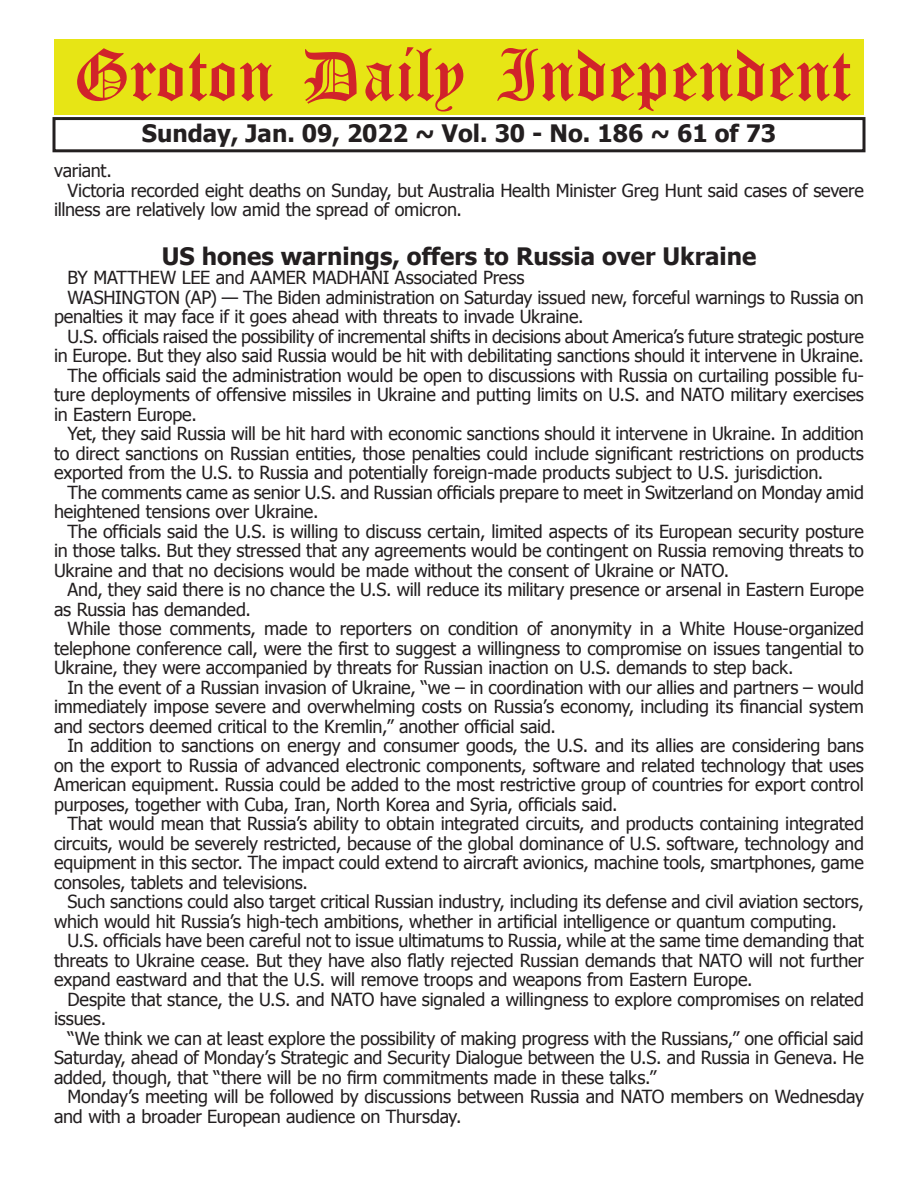
<style>
.page{position:relative;width:918px;height:1188px;background:#fff}
.page>*{position:absolute;margin:0;border:0;box-sizing:border-box;transform-origin:0 0}
.t1{font:54px "Old English Five";color:#d1232a}
.t2{font:700 24px "Tahoma";color:#231f20}
.t3{font:18px "Tahoma";letter-spacing:-.01em;color:#231f20}
</style>
<div class="page">
<div style="left:52px;top:117px;width:814px;height:35px;border:3px solid #231f20"></div>
<div style="left:54px;top:40px;width:810px;height:75px;background:#e7e515"></div>
<h1 class="t1" style="left:73px;top:50px;width:779px">Groton Daily Independent</h1>
<h2 class="t2" style="left:142px;top:116px;width:636px">Sunday, Jan. 09, 2022 ~ Vol. 30 - No. 186 ~ 61 of 73</h2>
<p class="t3" style="left:54px;top:159px;width:59px">variant.</p>
<p class="t3" style="left:68px;top:178px;width:798px">Victoria recorded eight deaths on Sunday, but Australia Health Minister Greg Hunt said cases of severe</p>
<p class="t3" style="left:54px;top:198px;width:410px">illness are relatively low amid the spread of omicron.</p>
<h2 class="t2" style="left:162px;top:239px;width:596px">US hones warnings, offers to Russia over Ukraine</h2>
<p class="t3" style="left:68px;top:266px;width:458px">BY MATTHEW LEE and AAMER MADHANI Associated Press</p>
<p class="t3" style="left:68px;top:285px;width:798px">WASHINGTON (AP) — The Biden administration on Saturday issued new, forceful warnings to Russia on</p>
<p class="t3" style="left:54px;top:305px;width:531px">penalties it may face if it goes ahead with threats to invade Ukraine.</p>
<p class="t3" style="left:68px;top:324px;width:798px">U.S. officials raised the possibility of incremental shifts in decisions about America’s future strategic posture</p>
<p class="t3" style="left:54px;top:344px;width:812px">in Europe. But they also said Russia would be hit with debilitating sanctions should it intervene in Ukraine.</p>
<p class="t3" style="left:68px;top:363px;width:798px">The officials said the administration would be open to discussions with Russia on curtailing possible fu-</p>
<p class="t3" style="left:54px;top:383px;width:811px">ture deployments of offensive missiles in Ukraine and putting limits on U.S. and NATO military exercises</p>
<p class="t3" style="left:54px;top:402px;width:144px">in Eastern Europe.</p>
<p class="t3" style="left:68px;top:422px;width:798px">Yet, they said Russia will be hit hard with economic sanctions should it intervene in Ukraine. In addition</p>
<p class="t3" style="left:54px;top:441px;width:811px">to direct sanctions on Russian entities, those penalties could include significant restrictions on products</p>
<p class="t3" style="left:54px;top:461px;width:771px">exported from the U.S. to Russia and potentially foreign-made products subject to U.S. jurisdiction.</p>
<p class="t3" style="left:68px;top:480px;width:798px">The comments came as senior U.S. and Russian officials prepare to meet in Switzerland on Monday amid</p>
<p class="t3" style="left:54px;top:500px;width:266px">heightened tensions over Ukraine.</p>
<p class="t3" style="left:68px;top:519px;width:798px">The officials said the U.S. is willing to discuss certain, limited aspects of its European security posture</p>
<p class="t3" style="left:54px;top:539px;width:811px">in those talks. But they stressed that any agreements would be contingent on Russia removing threats to</p>
<p class="t3" style="left:54px;top:558px;width:677px">Ukraine and that no decisions would be made without the consent of Ukraine or NATO.</p>
<p class="t3" style="left:68px;top:578px;width:798px">And, they said there is no chance the U.S. will reduce its military presence or arsenal in Eastern Europe</p>
<p class="t3" style="left:54px;top:597px;width:198px">as Russia has demanded.</p>
<p class="t3" style="left:68px;top:617px;width:798px">While those comments, made to reporters on condition of anonymity in a White House-organized</p>
<p class="t3" style="left:54px;top:636px;width:811px">telephone conference call, were the first to suggest a willingness to compromise on issues tangential to</p>
<p class="t3" style="left:54px;top:656px;width:741px">Ukraine, they were accompanied by threats for Russian inaction on U.S. demands to step back.</p>
<p class="t3" style="left:68px;top:675px;width:798px">In the event of a Russian invasion of Ukraine, “we – in coordination with our allies and partners – would</p>
<p class="t3" style="left:54px;top:695px;width:812px">immediately impose severe and overwhelming costs on Russia’s economy, including its financial system</p>
<p class="t3" style="left:54px;top:714px;width:503px">and sectors deemed critical to the Kremlin,” another official said.</p>
<p class="t3" style="left:68px;top:734px;width:798px">In addition to sanctions on energy and consumer goods, the U.S. and its allies are considering bans</p>
<p class="t3" style="left:54px;top:753px;width:811px">on the export to Russia of advanced electronic components, software and related technology that uses</p>
<p class="t3" style="left:54px;top:773px;width:812px">American equipment. Russia could be added to the most restrictive group of countries for export control</p>
<p class="t3" style="left:54px;top:792px;width:565px">purposes, together with Cuba, Iran, North Korea and Syria, officials said.</p>
<p class="t3" style="left:68px;top:812px;width:798px">That would mean that Russia’s ability to obtain integrated circuits, and products containing integrated</p>
<p class="t3" style="left:54px;top:831px;width:811px">circuits, would be severely restricted, because of the global dominance of U.S. software, technology and</p>
<p class="t3" style="left:54px;top:850px;width:811px">equipment in this sector. The impact could extend to aircraft avionics, machine tools, smartphones, game</p>
<p class="t3" style="left:54px;top:870px;width:256px">consoles, tablets and televisions.</p>
<p class="t3" style="left:68px;top:889px;width:798px">Such sanctions could also target critical Russian industry, including its defense and civil aviation sectors,</p>
<p class="t3" style="left:54px;top:909px;width:784px">which would hit Russia’s high-tech ambitions, whether in artificial intelligence or quantum computing.</p>
<p class="t3" style="left:68px;top:928px;width:798px">U.S. officials have been careful not to issue ultimatums to Russia, while at the same time demanding that</p>
<p class="t3" style="left:54px;top:948px;width:811px">threats to Ukraine cease. But they have also flatly rejected Russian demands that NATO will not further</p>
<p class="t3" style="left:54px;top:967px;width:700px">expand eastward and that the U.S. will remove troops and weapons from Eastern Europe.</p>
<p class="t3" style="left:68px;top:987px;width:798px">Despite that stance, the U.S. and NATO have signaled a willingness to explore compromises on related</p>
<p class="t3" style="left:54px;top:1006px;width:54px">issues.</p>
<p class="t3" style="left:68px;top:1026px;width:798px">“We think we can at least explore the possibility of making progress with the Russians,” one official said</p>
<p class="t3" style="left:54px;top:1045px;width:812px">Saturday, ahead of Monday’s Strategic and Security Dialogue between the U.S. and Russia in Geneva. He</p>
<p class="t3" style="left:54px;top:1065px;width:604px">added, though, that “there will be no firm commitments made in these talks.”</p>
<p class="t3" style="left:68px;top:1084px;width:798px">Monday’s meeting will be followed by discussions between Russia and NATO members on Wednesday</p>
<p class="t3" style="left:54px;top:1104px;width:409px">and with a broader European audience on Thursday.</p>
</div>
